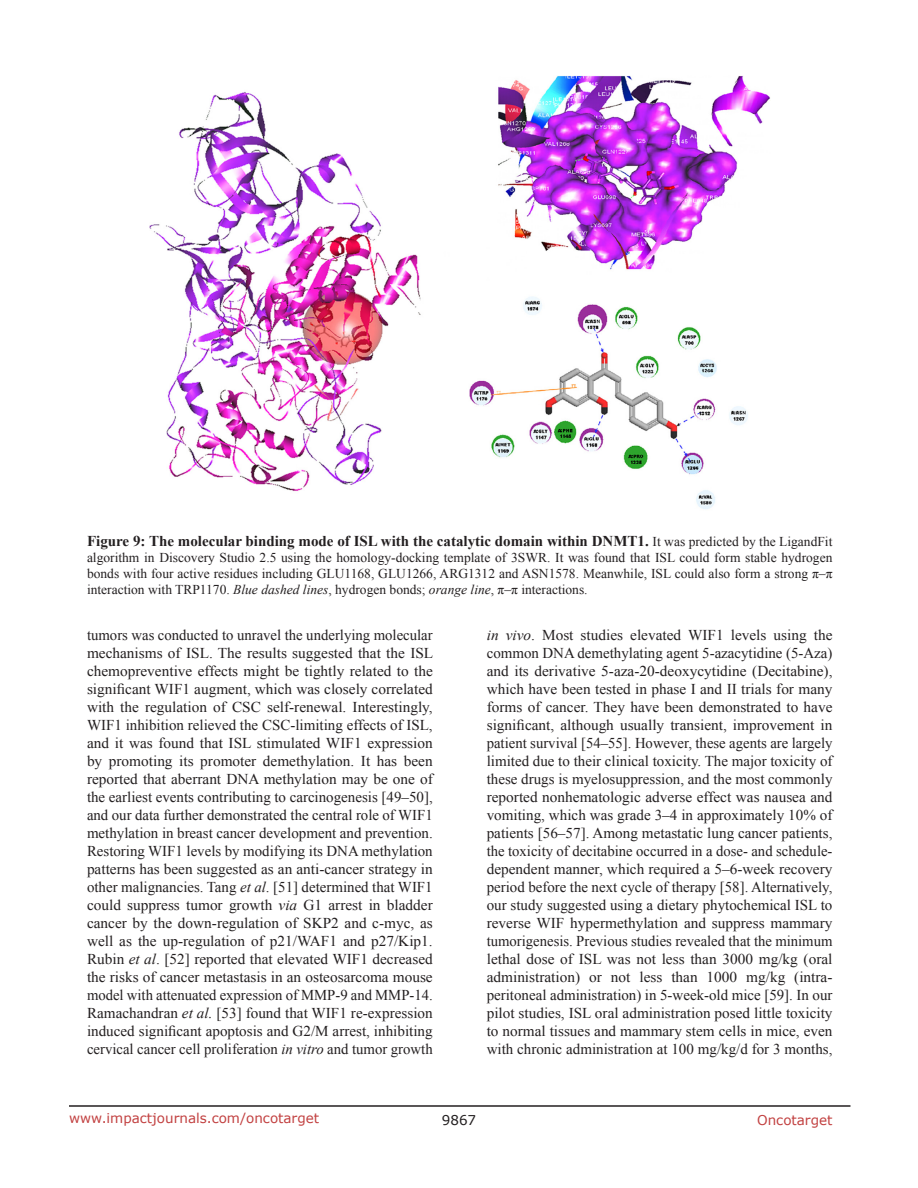
<style>
.page{position:relative;width:918px;height:1188px;background:#fff}
.page>*{position:absolute;margin:0;border:0;box-sizing:border-box;transform-origin:0 0}
.BodyText{font:15px/18px "Times New Roman";color:#231f20;text-align:justify}
.FigureText{font:700 15px "Times New Roman";color:#231f20}
.FigureText-2{font:13.5px/16.2px "Times New Roman";color:#231f20;text-align:justify}
.t1{font:13.5px "Verdana";color:#c24141}
.t2{font:13.5px "Verdana";color:#231f20}
.s1{font-weight:400;font-size:13.5px}
.s2{font-style:italic}
</style>
<div class="page">
<hr style="left:69px;top:1105px;width:781px;height:2px;background:#231f20">
<img style="left:149px;top:76px;width:621px;height:433px">
<p class="FigureText" style="left:87px;top:530px;width:747px">Figure 9: The molecular binding mode of ISL with the catalytic domain within DNMT1. <span class="s1">It was predicted by the LigandFit</span></p>
<p class="FigureText-2" style="left:87px;top:549px;width:747px">algorithm in Discovery Studio 2.5 using the homology-docking template of 3SWR. It was found that ISL could form stable hydrogen bonds with four active residues including GLU1168, GLU1266, ARG1312 and ASN1578. Meanwhile, ISL could also form a strong π–π interaction with TRP1170. <span class="s2">Blue dashed lines</span>, hydrogen bonds; <span class="s2">orange line</span>, π–π interactions.</p>
<p class="BodyText" style="left:87px;top:626px;width:348px">tumors was conducted to unravel the underlying molecular mechanisms of ISL. The results suggested that the ISL chemopreventive effects might be tightly related to the significant WIF1 augment, which was closely correlated with the regulation of CSC self-renewal. Interestingly, WIF1 inhibition relieved the CSC-limiting effects of ISL, and it was found that ISL stimulated WIF1 expression by promoting its promoter demethylation. It has been reported that aberrant DNA methylation may be one of the earliest events contributing to carcinogenesis [49–50], and our data further demonstrated the central role of WIF1 methylation in breast cancer development and prevention.<br>Restoring WIF1 levels by modifying its DNA methylation patterns has been suggested as an anti-cancer strategy in other malignancies. Tang <span class="s2">et al</span>. [51] determined that WIF1 could suppress tumor growth <span class="s2">via</span> G1 arrest in bladder cancer by the down-regulation of SKP2 and c-myc, as well as the up-regulation of p21/WAF1 and p27/Kip1.<br>Rubin <span class="s2">et al</span>. [52] reported that elevated WIF1 decreased the risks of cancer metastasis in an osteosarcoma mouse model with attenuated expression of MMP-9 and MMP-14.<br>Ramachandran <span class="s2">et al.</span> [53] found that WIF1 re-expression induced significant apoptosis and G2/M arrest, inhibiting cervical cancer cell proliferation <span class="s2">in vitro</span> and tumor growth</p>
<p class="BodyText" style="left:487px;top:626px;width:347px"><span class="s2">in vivo</span>. Most studies elevated WIF1 levels using the common DNA demethylating agent 5-azacytidine (5-Aza) and its derivative 5-aza-20-deoxycytidine (Decitabine), which have been tested in phase I and II trials for many forms of cancer. They have been demonstrated to have significant, although usually transient, improvement in patient survival [54–55]. However, these agents are largely limited due to their clinical toxicity. The major toxicity of these drugs is myelosuppression, and the most commonly reported nonhematologic adverse effect was nausea and vomiting, which was grade 3–4 in approximately 10% of patients [56–57]. Among metastatic lung cancer patients, the toxicity of decitabine occurred in a dose- and schedule&shy;dependent manner, which required a 5–6-week recovery period before the next cycle of therapy [58]. Alternatively, our study suggested using a dietary phytochemical ISL to reverse WIF hypermethylation and suppress mammary tumorigenesis. Previous studies revealed that the minimum lethal dose of ISL was not less than 3000 mg/kg (oral administration) or not less than 1000 mg/kg (intra&shy;peritoneal administration) in 5-week-old mice [59]. In our pilot studies, ISL oral administration posed little toxicity to normal tissues and mammary stem cells in mice, even with chronic administration at 100 mg/kg/d for 3 months,</p>
<p class="t1" style="left:69px;top:1109px;width:252px">www.impactjournals.com/oncotarget</p>
<p class="t2" style="left:442px;top:1111px;width:36px">9867</p>
<p class="t1" style="left:757px;top:1111px;width:77px">Oncotarget</p>
</div>
